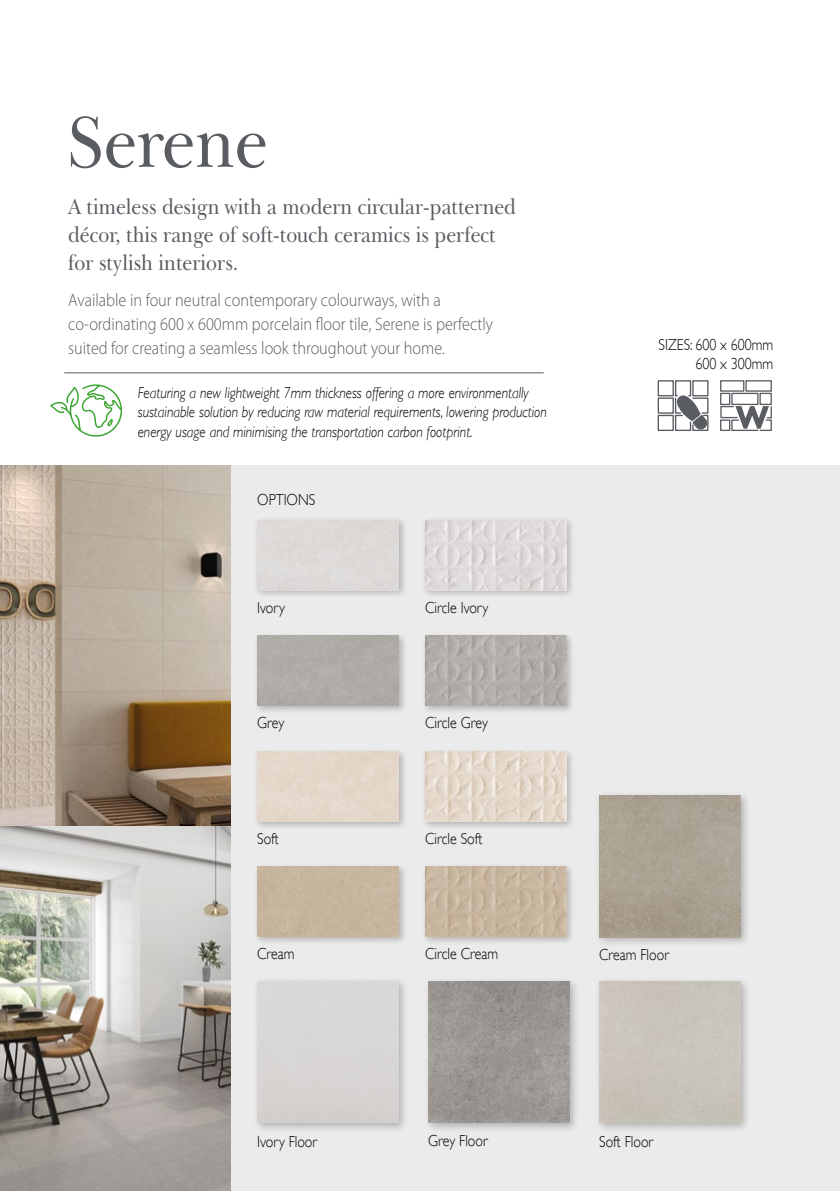
<style>
.page{position:relative;width:840px;height:1191px;background:#fff}
.page>*{position:absolute;margin:0;border:0;box-sizing:border-box;transform-origin:0 0}
.t1{font:74px "New Baskerville IT Cby BT";color:#595d62;scale:.9 1}
.t2{font:22px/28px "New Baskerville IT Cby BT";color:#595d62;scale:.9 1}
.t3{font:300 18px/24px "Myriad Pro";color:#595d62;scale:.9 1}
.t4{font:italic 300 16px/19.2px "Gill Sans";color:#000;scale:.87 1}
.t5{font:300 16px/19.2px "Gill Sans";color:#000;text-align:right;scale:.87 1}
</style>
<div class="page">
<div style="left:210px;top:465px;width:629px;height:726px;background:#ebebeb"></div>
<img style="left:0;top:465px;width:231px;height:726px">
<div style="left:657px;top:380px;width:16px;height:16px;border:1px solid #595d62"></div>
<div style="left:657px;top:397px;width:16px;height:17px;border:1px solid #595d62"></div>
<div style="left:657px;top:415px;width:16px;height:16px;border:1px solid #595d62"></div>
<svg style="left:675px;top:380px;width:33px;height:51px"></svg>
<svg style="left:720px;top:380px;width:52px;height:51px"></svg>
<div style="left:253px;top:516px;width:155px;height:83px;background:#000;opacity:.25"></div>
<div style="left:257px;top:520px;width:141px;height:70px;background:#dddad8"></div>
<div style="left:420px;top:516px;width:155px;height:83px;background:#000;opacity:.25"></div>
<img style="left:425px;top:520px;width:141px;height:70px">
<div style="left:253px;top:631px;width:155px;height:83px;background:#000;opacity:.25"></div>
<div style="left:257px;top:636px;width:141px;height:69px;background:#aeaba6"></div>
<div style="left:420px;top:631px;width:155px;height:83px;background:#000;opacity:.25"></div>
<img style="left:425px;top:636px;width:141px;height:69px">
<div style="left:253px;top:747px;width:155px;height:83px;background:#000;opacity:.25"></div>
<div style="left:257px;top:751px;width:141px;height:70px;background:#e4d7ca"></div>
<div style="left:420px;top:747px;width:155px;height:83px;background:#000;opacity:.25"></div>
<img style="left:425px;top:751px;width:141px;height:70px">
<div style="left:253px;top:862px;width:155px;height:83px;background:#000;opacity:.25"></div>
<div style="left:257px;top:867px;width:141px;height:69px;background:#c7b59f"></div>
<div style="left:420px;top:862px;width:155px;height:83px;background:#000;opacity:.25"></div>
<img style="left:425px;top:867px;width:141px;height:69px">
<div style="left:423px;top:976px;width:156px;height:157px;background:#000;opacity:.25"></div>
<img style="left:428px;top:981px;width:141px;height:142px">
<div style="left:594px;top:790px;width:156px;height:157px;background:#000;opacity:.25"></div>
<img style="left:599px;top:795px;width:141px;height:142px">
<div style="left:252px;top:976px;width:156px;height:157px;background:#000;opacity:.25"></div>
<div style="left:257px;top:981px;width:141px;height:142px;background:#d8d6d5"></div>
<div style="left:594px;top:976px;width:156px;height:157px;background:#000;opacity:.25"></div>
<div style="left:599px;top:981px;width:141px;height:142px;background:#c9c4bb"></div>
<svg style="left:50px;top:384px;width:72px;height:53px"></svg>
<hr style="left:64px;top:372px;width:479px;height:1px;background:#595d62">
<h1 class="t1" style="left:68px;top:96px;width:223px">Serene</h1>
<h2 class="t2" style="left:68px;top:193px;width:499px">A timeless design with a modern circular-patterned décor, this range of soft-touch ceramics is perfect for stylish interiors.</h2>
<p class="t3" style="left:68px;top:288px;width:473px">Available in four neutral contemporary colourways, with a co-ordinating 600 x 600mm porcelain floor tile, Serene is perfectly suited for creating a seamless look throughout your home.</p>
<p class="t4" style="left:138px;top:383px;width:471px">Featuring a new lightweight 7mm thickness offering a more environmentally sustainable solution by reducing raw material requirements, lowering production energy usage and minimising the transportation carbon footprint.</p>
<p class="t5" style="left:257px;top:490px;width:68px">OPTIONS</p>
<p class="t5" style="left:257px;top:598px;width:33px">Ivory</p>
<p class="t5" style="left:425px;top:598px;width:74px">Circle Ivory</p>
<p class="t5" style="left:257px;top:713px;width:33px">Grey</p>
<p class="t5" style="left:425px;top:713px;width:74px">Circle Grey</p>
<p class="t5" style="left:257px;top:829px;width:26px">Soft</p>
<p class="t5" style="left:425px;top:829px;width:67px">Circle Soft</p>
<p class="t5" style="left:257px;top:943px;width:44px">Cream</p>
<p class="t5" style="left:425px;top:943px;width:85px">Circle Cream</p>
<p class="t5" style="left:658px;top:335px;width:133px">SIZES: 600 x 600mm<br>600 x 300mm</p>
<p class="t5" style="left:599px;top:945px;width:82px">Cream Floor</p>
<p class="t5" style="left:428px;top:1131px;width:70px">Grey Floor</p>
<p class="t5" style="left:257px;top:1132px;width:70px">Ivory Floor</p>
<p class="t5" style="left:599px;top:1132px;width:63px">Soft Floor</p>
</div>
